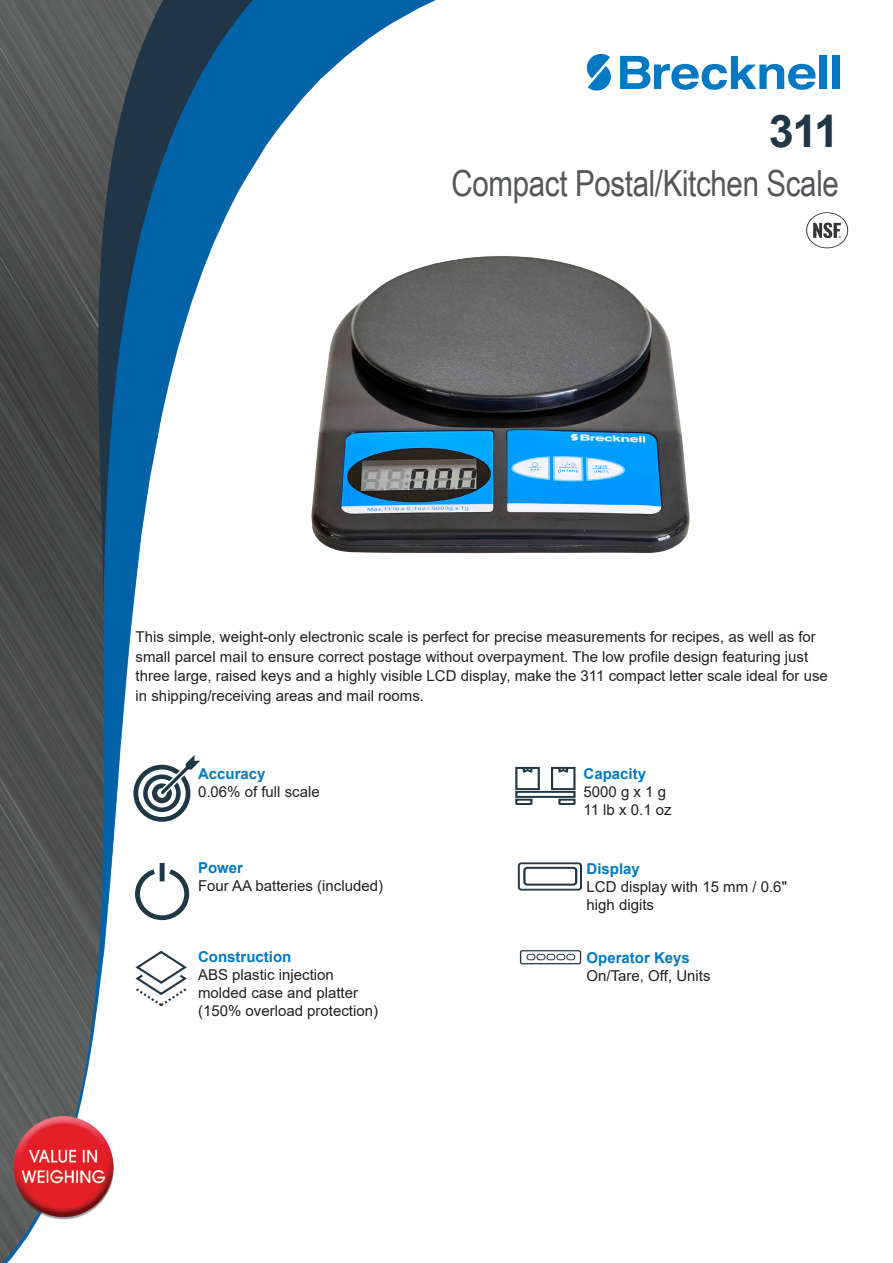
<style>
.page{position:relative;width:893px;height:1263px;background:#fff}
.page>*{position:absolute;margin:0;border:0;box-sizing:border-box;transform-origin:0 0}
.t1{font:700 45px "Arial";color:#203746}
.t2{font:36px "Arial Narrow";letter-spacing:-.01em;color:#54575a}
.t3{font:15px/18px "Arial";color:#231f20}
.t4{font:700 15px "Arial";color:#0079c2}
.t5{font:700 2.85px "Arial";color:#373435;scale:1.17 1}
</style>
<div class="page">
<img style="left:0;top:0;width:849px;height:1263px">
<svg style="left:587px;top:54px;width:26px;height:37px"></svg>
<svg style="left:620px;top:56px;width:195px;height:34px"></svg>
<div style="left:819px;top:56px;width:8px;height:33px;background:#0079c2"></div>
<div style="left:832px;top:56px;width:7px;height:33px;background:#0079c2"></div>
<svg style="left:133px;top:755px;width:67px;height:67px"></svg>
<svg style="left:133px;top:865px;width:59px;height:57px"></svg>
<div style="left:160px;top:863px;width:5px;height:18px;background:#203746"></div>
<div style="left:518px;top:862px;width:64px;height:28px;border:2px solid #203746;border-radius:3px"></div>
<div style="left:523px;top:867px;width:54px;height:19px;border:2px solid #203746;border-radius:3px"></div>
<div style="left:520px;top:950px;width:61px;height:14px;border:1px solid #203746;border-radius:2px"></div>
<div style="left:527px;top:954px;width:8px;height:6px;border:1px solid #203746;border-radius:2px"></div>
<div style="left:537px;top:954px;width:8px;height:6px;border:1px solid #203746;border-radius:2px"></div>
<div style="left:546px;top:954px;width:9px;height:6px;border:1px solid #203746;border-radius:2px"></div>
<div style="left:556px;top:954px;width:9px;height:6px;border:1px solid #203746;border-radius:2px"></div>
<div style="left:566px;top:954px;width:9px;height:6px;border:1px solid #203746;border-radius:2px"></div>
<svg style="left:133px;top:949px;width:56px;height:59px"></svg>
<svg style="left:514px;top:798px;width:20px;height:8px"></svg>
<div style="left:515px;top:791px;width:60px;height:7px;border:2px solid #203746"></div>
<svg style="left:557px;top:798px;width:20px;height:8px"></svg>
<svg style="left:514px;top:766px;width:27px;height:25px"></svg>
<svg style="left:550px;top:766px;width:27px;height:25px"></svg>
<svg style="left:806px;top:212px;width:42px;height:36px"></svg>
<img style="left:311px;top:256px;width:379px;height:298px">
<h1 class="t1" style="left:769px;top:99px;width:72px">311</h1>
<h2 class="t2" style="left:452px;top:157px;width:389px">Compact Postal/Kitchen Scale</h2>
<p class="t5" style="left:839px;top:235px;width:4px">®</p>
<p class="t3" style="left:136px;top:627px;width:694px;line-height:19.5px">This simple, weight-only electronic scale is perfect for precise measurements for recipes, as well as for small parcel mail to ensure correct postage without overpayment. The low profile design featuring just three large, raised keys and a highly visible LCD display, make the 311 compact letter scale ideal for use in shipping/receiving areas and mail rooms.</p>
<p class="t4" style="left:198px;top:763px;width:69px">Accuracy</p>
<p class="t3" style="left:198px;top:783px;width:123px">0.06% of full scale</p>
<p class="t4" style="left:198px;top:858px;width:47px">Power</p>
<p class="t3" style="left:198px;top:877px;width:187px">Four AA batteries (included)</p>
<p class="t4" style="left:198px;top:946px;width:95px">Construction</p>
<p class="t3" style="left:198px;top:966px;width:182px">ABS plastic injection molded case and platter (150% overload protection)</p>
<p class="t4" style="left:584px;top:763px;width:64px">Capacity</p>
<p class="t3" style="left:584px;top:783px;width:90px">5000 g x 1 g<br>11 lb x 0.1 oz</p>
<p class="t4" style="left:587px;top:858px;width:55px">Display</p>
<p class="t3" style="left:587px;top:877px;width:202px">LCD display with 15 mm / 0.6" high digits</p>
<p class="t4" style="left:587px;top:947px;width:105px">Operator Keys</p>
<p class="t3" style="left:587px;top:966px;width:125px">On/Tare, Off, Units</p>
</div>
